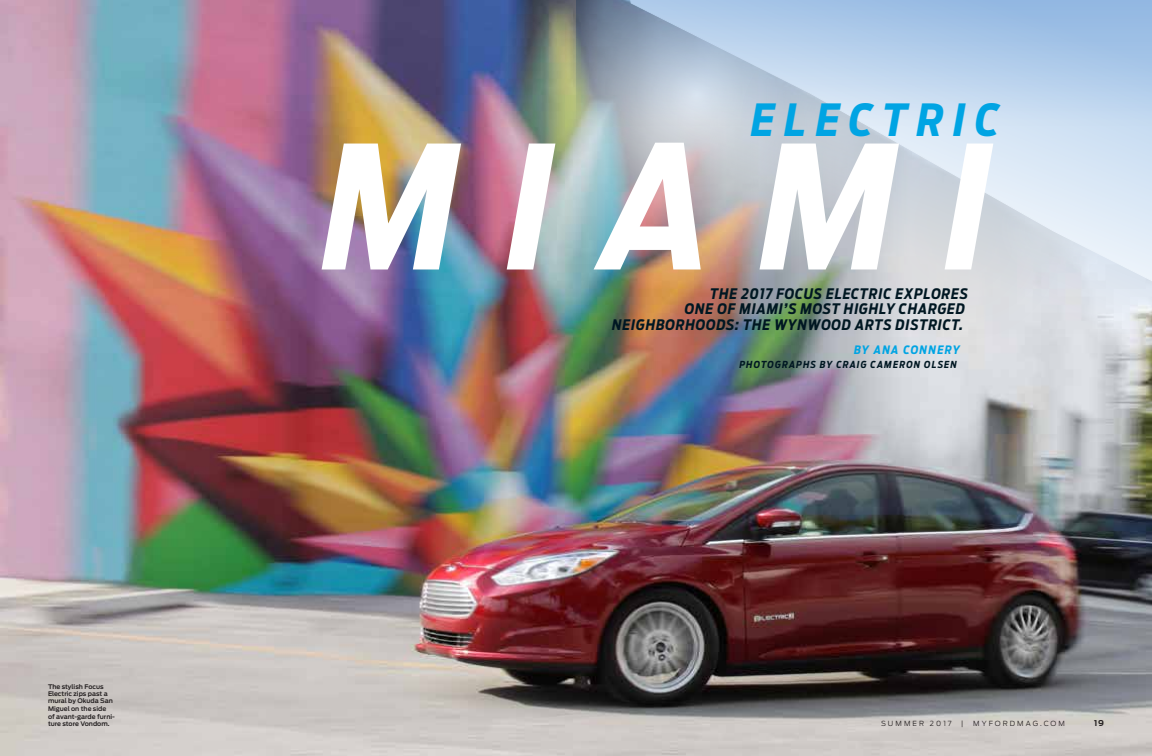
<style>
.page{position:relative;width:1152px;height:756px;background:#fff}
.page>*{position:absolute;margin:0;border:0;box-sizing:border-box;transform-origin:0 0}
.t1{font:italic 700 170px "Ford Antenna Cond";color:#fff}
.t2{font:italic 700 44px "Ford Antenna Cond";letter-spacing:.215em;color:#00a4e3}
.t3{font:italic 700 14.4px "Ford Antenna Cond";letter-spacing:.055em;color:#001722}
.t4{font:italic 700 11.5px "Ford Antenna Cond";letter-spacing:.1em;color:#00a4e3}
.t5{font:italic 700 9.6px "Ford Antenna Cond";letter-spacing:.115em;color:#001722}
.t6{font:700 8px "Ford Antenna";color:#231f20}
.t7{font:300 7px "Ford Antenna";letter-spacing:.3em;color:#231f20}
.t8{font:600 6.3px/7.5px "Ford Antenna";color:#231f20}
</style>
<div class="page">
<img style="left:0;top:0;width:1152px;height:756px">
<img style="left:497px;top:0;width:79px;height:294px">
<svg style="left:576px;top:0;width:576px;height:334px;background:#b8c3cc"></svg>
<p class="t8" style="left:48px;top:682px;width:68px">The stylish Focus<br>Electric zips past a mural by Okuda San<br>Miguel on the side<br>of avant-garde furni&shy;ture store Vondom.</p>
<h2 class="t2" style="left:751px;top:80px;width:250px">ELECTRIC</h2>
<h1 class="t1" style="left:312px;top:55px;width:719px">MIAMI</h1>
<h3 class="t3" style="left:710px;top:281px;width:259px">THE 2017 FOCUS ELECTRIC EXPLORES</h3>
<h3 class="t3" style="left:685px;top:296px;width:282px">ONE OF MIAMI’S MOST HIGHLY CHARGED</h3>
<h3 class="t3" style="left:612px;top:311px;width:352px">NEIGHBORHOODS: THE WYNWOOD ARTS DISTRICT.</h3>
<h3 class="t4" style="left:854px;top:339px;width:107px">BY ANA CONNERY</h3>
<h3 class="t5" style="left:739px;top:356px;width:219px">PHOTOGRAPHS BY CRAIG CAMERON OLSEN</h3>
<p class="t7" style="left:881px;top:717px;width:72px">SUMMER 2017</p>
<p class="t7" style="left:961px;top:717px;width:4px">|</p>
<p class="t7" style="left:973px;top:717px;width:93px">MYFORDMAG.COM</p>
<p class="t6" style="left:1094px;top:716px;width:11px">19</p>
</div>
